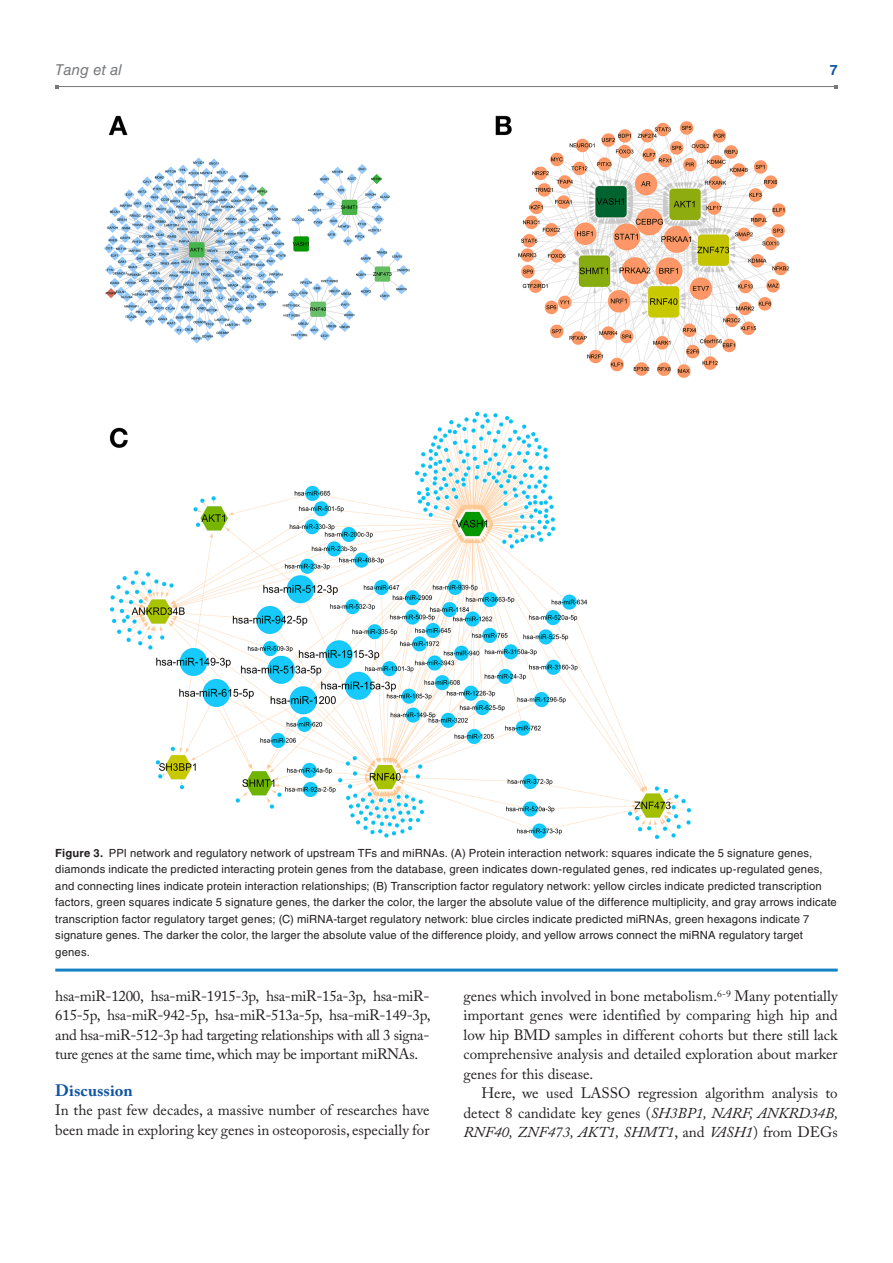
<style>
.page{position:relative;width:893px;height:1263px;background:#fff}
.page>*{position:absolute;margin:0;border:0;box-sizing:border-box;transform-origin:0 0}
.t1{font:700 16.5px "Adobe Caslon Pro";letter-spacing:.005em;color:#1055a4}
.t2{font:15px/19.5px "Adobe Caslon Pro";color:#231f20;text-align:justify}
.t3{font:italic 15px "Helvetica LT Std";color:#76787b}
.t4{font:700 14.25px "Helvetica LT Std";color:#1055a4}
.t5{font:11.25px/16.5px "Helvetica LT Std";letter-spacing:.015em;color:#231f20}
.s1{font-weight:700}
.s2{font-style:italic}
</style>
<div class="page">
<hr style="left:57px;top:86px;width:779px;height:1px;background:#76787b">
<hr style="left:55px;top:968px;width:783px;height:3px;background:#1582c5">
<img style="left:104px;top:115px;width:686px;height:725px">
<h2 class="t3" style="left:55px;top:61px;width:68px">Tang et al</h2>
<p class="t4" style="left:830px;top:61px;width:9px">7</p>
<p class="t5" style="left:55px;top:844px;width:783px"><span class="s1">Figure 3.</span> PPI network and regulatory network of upstream TFs and miRNAs. (A) Protein interaction network: squares indicate the 5 signature genes, diamonds indicate the predicted interacting protein genes from the database, green indicates down-regulated genes, red indicates up-regulated genes, and connecting lines indicate protein interaction relationships; (B) Transcription factor regulatory network: yellow circles indicate predicted transcription factors, green squares indicate 5 signature genes, the darker the color, the larger the absolute value of the difference multiplicity, and gray arrows indicate transcription factor regulatory target genes; (C) miRNA-target regulatory network: blue circles indicate predicted miRNAs, green hexagons indicate 7 signature genes. The darker the color, the larger the absolute value of the difference ploidy, and yellow arrows connect the miRNA regulatory target genes.</p>
<p class="t2" style="left:55px;top:986px;width:377px">hsa-miR-1200, hsa-miR-1915-3p, hsa-miR-15a-3p, hsa-miR-615-5p, hsa-miR-942-5p, hsa-miR-513a-5p, hsa-miR-149-3p, and hsa-miR-512-3p had targeting relationships with all 3 signa&shy;ture genes at the same time, which may be important miRNAs.</p>
<h1 class="t1" style="left:55px;top:1080px;width:79px">Discussion</h1>
<h2 class="t2" style="left:55px;top:1100px;width:376px">In the past few decades, a massive number of researches have been made in exploring key genes in osteoporosis, especially for</h2>
<p class="t2" style="left:463px;top:986px;width:376px">genes which involved in bone metabolism.<sup>6-9</sup> Many potentially important genes were identified by comparing high hip and low hip BMD samples in different cohorts but there still lack comprehensive analysis and detailed exploration about marker genes for this disease.</p>
<h2 class="t2" style="left:463px;top:1083px;width:376px;text-indent:18px">Here, we used LASSO regression algorithm analysis to detect 8 candidate key genes (<span class="s2">SH3BP1, NARF, ANKRD34B, RNF40, ZNF473, AKT1, SHMT1</span>, and <span class="s2">VASH1</span>) from DEGs</h2>
</div>
